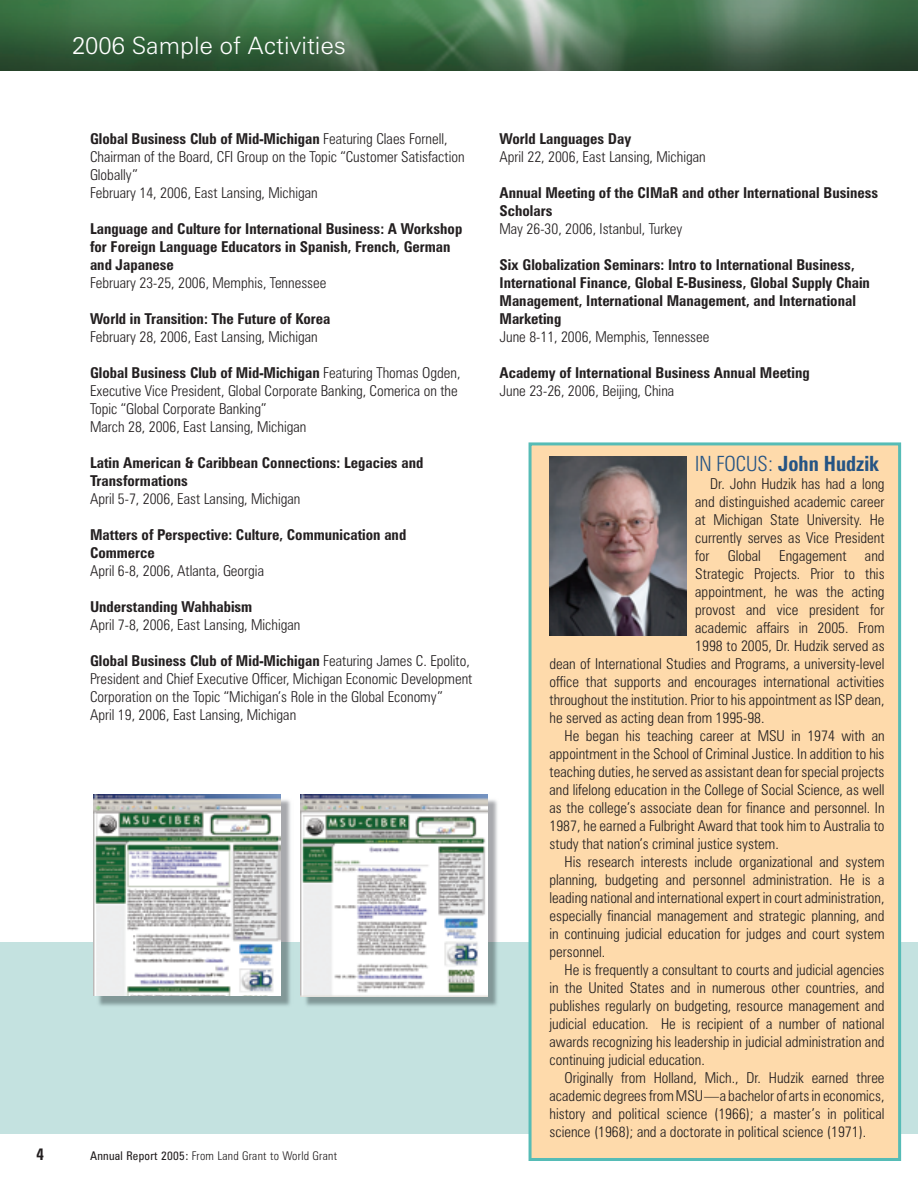
<style>
.page{position:relative;width:918px;height:1188px;background:#fff}
.page>*{position:absolute;margin:0;border:0;box-sizing:border-box;transform-origin:0 0}
.t1{font:300 24px "Zurich BT";color:#fff}
.t2{font:700 condensed 21px "Zurich BT";color:#255484}
.t3{font:700 condensed 16.5px "Zurich BT";color:#231f20}
.t4{font:300 condensed 15px/18px "Zurich BT";color:#231f20}
.t5{font:700 condensed 15px/18px "Zurich BT";color:#231f20}
.t6{font:300 condensed 12px "Zurich BT";letter-spacing:.025em;color:#231f20}
.s1{font-weight:700}
.s2{font-weight:400}
.s3{font-weight:300}
</style>
<div class="page">
<div style="left:0;top:942px;width:918px;height:192px;background:#c4e2e0"></div>
<img style="left:0;top:0;width:918px;height:70px">
<img style="left:96px;top:799px;width:195px;height:207px">
<img style="left:93px;top:794px;width:188px;height:201px">
<img style="left:303px;top:797px;width:195px;height:209px">
<img style="left:300px;top:794px;width:187px;height:202px">
<div style="left:529px;top:442px;width:372px;height:719px;background:#fedaab"></div>
<img style="left:549px;top:456px;width:137px;height:179px">
<h1 class="t1" style="left:72px;top:31px;width:275px">2006 Sample of Activities</h1>
<p class="t4" style="left:90px;top:130px;width:376px"><span class="s1">Global Business Club of Mid-Michigan</span> Featuring Claes Fornell, Chairman of the Board, CFI Group on the Topic “Customer Satisfaction Globally”<br>February 14, 2006, East Lansing, Michigan</p>
<p class="t5" style="left:90px;top:220px;width:374px">Language and Culture for International Business: A Workshop for Foreign Language Educators in Spanish, French, German and Japanese</p>
<p class="t4" style="left:90px;top:274px;width:238px">February 23-25, 2006, Memphis, Tennessee</p>
<p class="t5" style="left:90px;top:310px;width:242px">World in Transition: The Future of Korea</p>
<p class="t4" style="left:90px;top:328px;width:229px">February 28, 2006, East Lansing, Michigan</p>
<p class="t4" style="left:90px;top:364px;width:372px"><span class="s1">Global Business Club of Mid-Michigan</span> Featuring Thomas Ogden, Executive Vice President, Global Corporate Banking, Comerica on the Topic “Global Corporate Banking”<br>March 28, 2006, East Lansing, Michigan</p>
<p class="t5" style="left:90px;top:454px;width:335px">Latin American &amp; Caribbean Connections: Legacies and<br>Transformations</p>
<p class="t4" style="left:90px;top:490px;width:212px">April 5-7, 2006, East Lansing, Michigan</p>
<p class="t5" style="left:90px;top:526px;width:318px">Matters of Perspective: Culture, Communication and<br>Commerce</p>
<p class="t4" style="left:90px;top:562px;width:176px">April 6-8, 2006, Atlanta, Georgia</p>
<p class="t5" style="left:90px;top:598px;width:164px">Understanding Wahhabism</p>
<p class="t4" style="left:90px;top:616px;width:212px">April 7-8, 2006, East Lansing, Michigan</p>
<p class="t4" style="left:90px;top:652px;width:384px"><span class="s1">Global Business Club of Mid-Michigan</span> Featuring James C. Epolito, President and Chief Executive Officer, Michigan Economic Development Corporation on the Topic “Michigan’s Role in the Global Economy”<br>April 19, 2006, East Lansing, Michigan</p>
<p class="t3" style="left:36px;top:1144px;width:10px">4</p>
<p class="t6" style="left:90px;top:1149px;width:249px"><span class="s2">Annual Report 2005:</span> From Land Grant to World Grant</p>
<p class="t5" style="left:500px;top:130px;width:133px">World Languages Day</p>
<p class="t4" style="left:500px;top:148px;width:208px">April 22, 2006, East Lansing, Michigan</p>
<p class="t5" style="left:500px;top:184px;width:380px">Annual Meeting of the CIMaR and other International Business<br>Scholars</p>
<p class="t4" style="left:500px;top:220px;width:184px">May 26-30, 2006, Istanbul, Turkey</p>
<p class="t5" style="left:500px;top:256px;width:372px">Six Globalization Seminars: Intro to International Business, International Finance, Global E-Business, Global Supply Chain Management, International Management, and International Marketing</p>
<p class="t4" style="left:500px;top:328px;width:211px">June 8-11, 2006, Memphis, Tennessee</p>
<p class="t5" style="left:500px;top:364px;width:312px">Academy of International Business Annual Meeting</p>
<p class="t4" style="left:500px;top:382px;width:176px">June 23-26, 2006, Beijing, China</p>
<h2 class="t2" style="left:695px;top:451px;width:186px"><span class="s3">IN FOCUS:</span> John Hudzik</h2>
<p class="t4" style="left:710px;top:475px;width:176px">Dr. John Hudzik has had a long</p>
<p class="t4" style="left:695px;top:493px;width:191px">and distinguished academic career</p>
<p class="t4" style="left:695px;top:511px;width:191px">at Michigan State University. He</p>
<p class="t4" style="left:695px;top:529px;width:191px">currently serves as Vice President</p>
<p class="t4" style="left:695px;top:547px;width:191px">for Global Engagement and</p>
<p class="t4" style="left:695px;top:565px;width:191px">Strategic Projects. Prior to this</p>
<p class="t4" style="left:695px;top:583px;width:191px">appointment, he was the acting</p>
<p class="t4" style="left:695px;top:601px;width:191px">provost and vice president for</p>
<p class="t4" style="left:695px;top:619px;width:191px">academic affairs in 2005. From</p>
<p class="t4" style="left:695px;top:637px;width:191px">1998 to 2005, Dr. Hudzik served as</p>
<p class="t4" style="left:550px;top:655px;width:337px">dean of International Studies and Programs, a university-level</p>
<p class="t4" style="left:550px;top:673px;width:337px">office that supports and encourages international activities</p>
<p class="t4" style="left:550px;top:691px;width:337px">throughout the institution. Prior to his appointment as ISP dean,</p>
<p class="t4" style="left:550px;top:709px;width:217px">he served as acting dean from 1995-98.</p>
<p class="t4" style="left:565px;top:727px;width:322px">He began his teaching career at MSU in 1974 with an</p>
<p class="t4" style="left:550px;top:745px;width:337px">appointment in the School of Criminal Justice. In addition to his</p>
<p class="t4" style="left:550px;top:763px;width:337px">teaching duties, he served as assistant dean for special projects</p>
<p class="t4" style="left:550px;top:781px;width:337px">and lifelong education in the College of Social Science, as well</p>
<p class="t4" style="left:550px;top:799px;width:337px">as the college’s associate dean for finance and personnel. In</p>
<p class="t4" style="left:550px;top:817px;width:337px">1987, he earned a Fulbright Award that took him to Australia to</p>
<p class="t4" style="left:550px;top:835px;width:231px">study that nation’s criminal justice system.</p>
<p class="t4" style="left:565px;top:853px;width:322px">His research interests include organizational and system</p>
<p class="t4" style="left:550px;top:871px;width:337px">planning, budgeting and personnel administration. He is a</p>
<p class="t4" style="left:550px;top:889px;width:337px">leading national and international expert in court administration,</p>
<p class="t4" style="left:550px;top:907px;width:337px">especially financial management and strategic planning, and</p>
<p class="t4" style="left:550px;top:925px;width:337px">in continuing judicial education for judges and court system</p>
<p class="t4" style="left:550px;top:943px;width:57px">personnel.</p>
<p class="t4" style="left:565px;top:961px;width:322px">He is frequently a consultant to courts and judicial agencies</p>
<p class="t4" style="left:550px;top:979px;width:337px">in the United States and in numerous other countries, and</p>
<p class="t4" style="left:550px;top:997px;width:337px">publishes regularly on budgeting, resource management and</p>
<p class="t4" style="left:550px;top:1015px;width:337px">judicial education. He is recipient of a number of national</p>
<p class="t4" style="left:550px;top:1033px;width:337px">awards recognizing his leadership in judicial administration and</p>
<p class="t4" style="left:550px;top:1051px;width:157px">continuing judicial education.</p>
<p class="t4" style="left:565px;top:1069px;width:322px">Originally from Holland, Mich., Dr. Hudzik earned three</p>
<p class="t4" style="left:550px;top:1087px;width:337px">academic degrees from MSU—a bachelor of arts in economics,</p>
<p class="t4" style="left:550px;top:1105px;width:337px">history and political science (1966); a master’s in political</p>
<p class="t4" style="left:550px;top:1123px;width:318px">science (1968); and a doctorate in political science (1971).</p>
</div>
